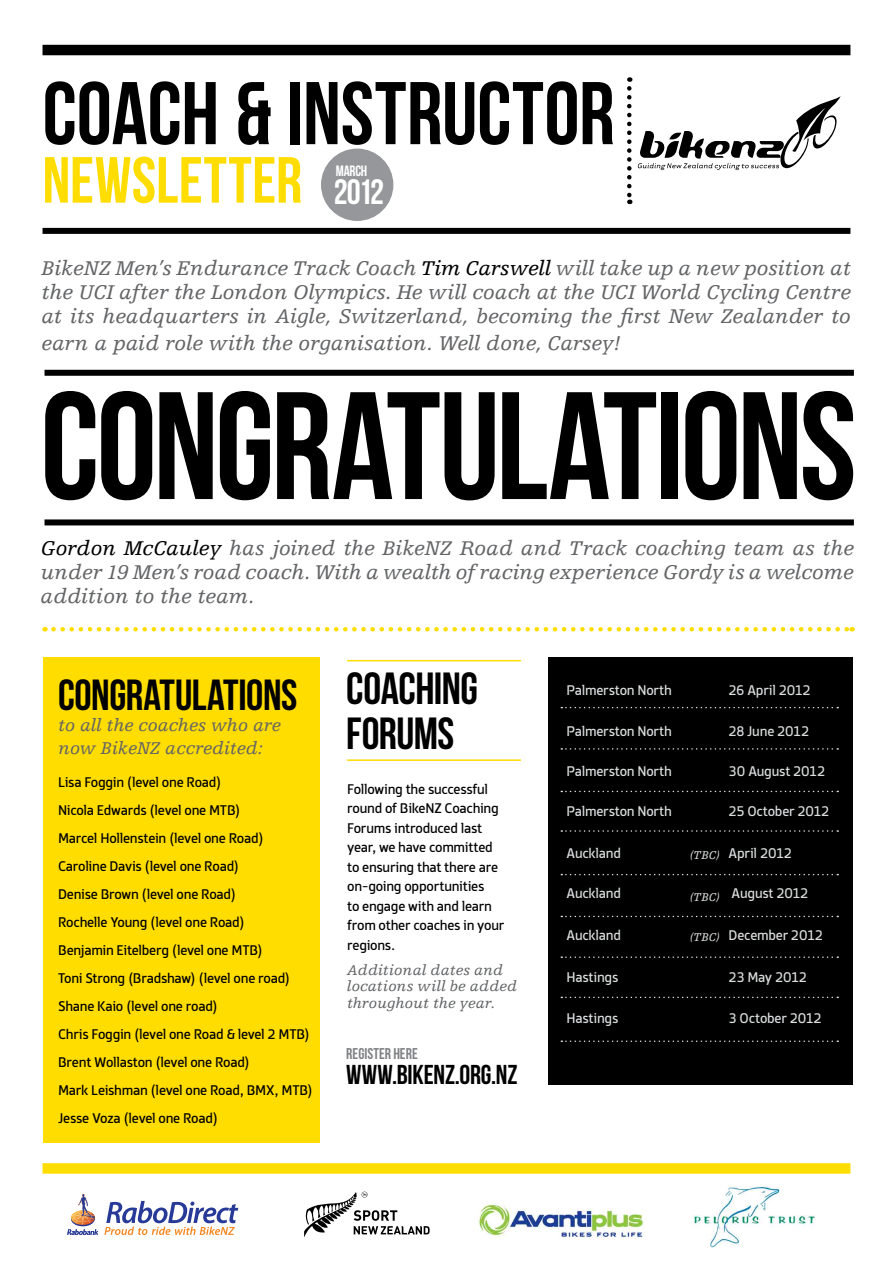
<style>
.page{position:relative;width:893px;height:1263px;background:#fff}
.page>*{position:absolute;margin:0;border:0;box-sizing:border-box;transform-origin:0 0}
.t1{font:152.7px "Bebas Neue";letter-spacing:-.025em;color:#000}
.t2{font:88.65px "Bebas Neue";letter-spacing:-.005em;color:#000}
.t3{font:65.1px "Bebas Neue";letter-spacing:.01em;color:#fd0}
.t4{font:45px/44.7px "Bebas Neue";letter-spacing:-.01em;color:#000}
.t5{font:43.5px "Bebas Neue";letter-spacing:-.01em;color:#000}
.t6{font:35.25px "Bebas Neue";color:#fff}
.t7{font:27.3px "Bebas Neue";letter-spacing:-.005em;color:#000}
.t8{font:italic 21px/24px "Egyptienne FLT Std";color:#636466;text-align:justify}
.t9{font:italic 18px/24px "Egyptienne FLT Std";letter-spacing:.005em;color:#636466}
.t10{font:15.6px "Bebas Neue";color:#808285}
.t11{font:15px/28px "Knight Sans";letter-spacing:-.02em;color:#000}
.t12{font:15px "Knight Sans";letter-spacing:-.02em;color:#dbddde}
.t13{font:italic 15px/16.5px "Egyptienne FLT Std";letter-spacing:.01em;color:#636466}
.t14{font:15px "Bebas Neue";color:#fff}
.t15{font:italic 12px "Egyptienne FLT Std";letter-spacing:.03em;color:#dbddde}
.s1{color:#000}
</style>
<div class="page">
<div style="left:43px;top:657px;width:277px;height:486px;background:#fd0"></div>
<div style="left:43px;top:228px;width:807px;height:6px;background:#000"></div>
<div style="left:43px;top:45px;width:807px;height:10px;background:#000"></div>
<div style="left:43px;top:1163px;width:807px;height:11px;background:#fd0"></div>
<svg style="left:104px;top:1201px;width:134px;height:34px"></svg>
<svg style="left:67px;top:1194px;width:31px;height:41px"></svg>
<img style="left:479px;top:1204px;width:165px;height:34px">
<img style="left:693px;top:1186px;width:122px;height:61px">
<svg style="left:304px;top:1191px;width:126px;height:46px"></svg>
<div style="left:45px;top:519px;width:809px;height:6px;background:#000"></div>
<div style="left:45px;top:370px;width:809px;height:6px;background:#000"></div>
<hr style="left:347px;top:759px;width:174px;height:2px;background:#fd0">
<hr style="left:347px;top:660px;width:174px;height:1px;background:#fd0">
<div style="left:548px;top:657px;width:305px;height:428px;background:#000"></div>
<svg style="left:561px;top:707px;width:277px;height:1px"></svg>
<svg style="left:561px;top:748px;width:277px;height:2px"></svg>
<svg style="left:561px;top:791px;width:277px;height:1px"></svg>
<svg style="left:561px;top:830px;width:277px;height:2px"></svg>
<svg style="left:561px;top:874px;width:277px;height:1px"></svg>
<svg style="left:561px;top:916px;width:277px;height:1px"></svg>
<svg style="left:561px;top:956px;width:277px;height:2px"></svg>
<svg style="left:561px;top:996px;width:277px;height:2px"></svg>
<svg style="left:561px;top:1040px;width:277px;height:2px"></svg>
<svg style="left:53px;top:627px;width:800px;height:4px"></svg>
<svg style="left:638px;top:96px;width:203px;height:74px"></svg>
<div style="left:321px;top:149px;width:72px;height:72px;background:#95979a;border-radius:50%"></div>
<svg style="left:627px;top:88px;width:4px;height:116px"></svg>
<h2 class="t2" style="left:43px;top:65px;width:574px">COACH &amp; INSTRUCTOR</h2>
<h3 class="t3" style="left:43px;top:144px;width:261px">NEWSLETTER</h3>
<p class="t14" style="left:336px;top:162px;width:21px">MARCH</p>
<h3 class="t6" style="left:334px;top:172px;width:52px">2012</h3>
<h3 class="t8" style="left:42px;top:256px;width:811px">BikeNZ Men’s Endurance Track Coach <span class="s1">Tim Carswell</span> will take up a new position at the UCI after the London Olympics. He will coach at the UCI World Cycling Centre at its headquarters in Aigle, Switzerland, becoming the first New Zealander to</h3>
<h3 class="t8" style="left:42px;top:331px;width:581px">earn a paid role with the organisation. Well done, Carsey!</h3>
<h1 class="t1" style="left:41px;top:362px;width:818px">CONGRATULATIONS</h1>
<h3 class="t8" style="left:41px;top:536px;width:815px"><span class="s1">Gordon McCauley</span> has joined the BikeNZ Road and Track coaching team as the under 19 Men’s road coach. With a wealth of racing experience Gordy is a welcome addition to the team.</h3>
<h3 class="t5" style="left:58px;top:671px;width:241px">CONGRATULATIONS</h3>
<p class="t9" style="left:58px;top:713px;width:224px">to all the coaches who are now BikeNZ accredited:</p>
<p class="t11" style="left:58px;top:768px;width:256px">Lisa Foggin (level one Road)<br>Nicola Edwards (level one MTB)<br>Marcel Hollenstein (level one Road)<br>Caroline Davis (level one Road)<br>Denise Brown (level one Road)<br>Rochelle Young (level one Road)<br>Benjamin Eitelberg (level one MTB)<br>Toni Strong (Bradshaw) (level one road)<br>Shane Kaio (level one road)<br>Chris Foggin (level one Road &amp; level 2 MTB)<br>Brent Wollaston (level one Road)<br>Mark Leishman (level one Road, BMX, MTB)<br>Jesse Voza (level one Road)</p>
<h3 class="t4" style="left:346px;top:665px;width:133px">COACHING<br>FORUMS</h3>
<p class="t11" style="left:347px;top:779px;width:159px;line-height:19.5px">Following the successful round of BikeNZ Coaching<br>Forums introduced last year, we have committed to ensuring that there are on-going opportunities<br>to engage with and learn from other coaches in your regions.</p>
<p class="t13" style="left:347px;top:962px;width:172px">Additional dates and locations will be added throughout the year.</p>
<p class="t10" style="left:346px;top:1045px;width:73px">REGISTER HERE</p>
<h3 class="t7" style="left:346px;top:1060px;width:173px">WWW.BIKENZ.ORG.NZ</h3>
<p class="t12" style="left:567px;top:682px;width:107px">Palmerston North</p>
<p class="t12" style="left:729px;top:682px;width:84px">26 April 2012</p>
<p class="t12" style="left:567px;top:722px;width:107px">Palmerston North</p>
<p class="t12" style="left:729px;top:722px;width:82px">28 June 2012</p>
<p class="t12" style="left:567px;top:762px;width:107px">Palmerston North</p>
<p class="t12" style="left:729px;top:762px;width:98px">30 August 2012</p>
<p class="t12" style="left:567px;top:803px;width:107px">Palmerston North</p>
<p class="t12" style="left:729px;top:803px;width:102px">25 October 2012</p>
<p class="t12" style="left:567px;top:845px;width:56px">Auckland</p>
<p class="t12" style="left:678px;top:845px;width:31px">A</p>
<p class="t12" style="left:737px;top:845px;width:56px">pril 2012</p>
<p class="t12" style="left:567px;top:885px;width:56px">Auckland</p>
<p class="t12" style="left:732px;top:885px;width:78px">August 2012</p>
<p class="t12" style="left:567px;top:927px;width:94px">Auckland D</p>
<p class="t12" style="left:737px;top:927px;width:87px">ecember 2012</p>
<p class="t12" style="left:567px;top:969px;width:53px">Hastings</p>
<p class="t12" style="left:729px;top:969px;width:80px">23 May 2012</p>
<p class="t12" style="left:567px;top:1009px;width:53px">Hastings</p>
<p class="t12" style="left:729px;top:1009px;width:95px">3 October 2012</p>
<p class="t15" style="left:690px;top:849px;width:32px">(TBC)</p>
<p class="t15" style="left:690px;top:890px;width:32px">(TBC)</p>
<p class="t15" style="left:690px;top:930px;width:32px">(TBC)</p>
</div>
